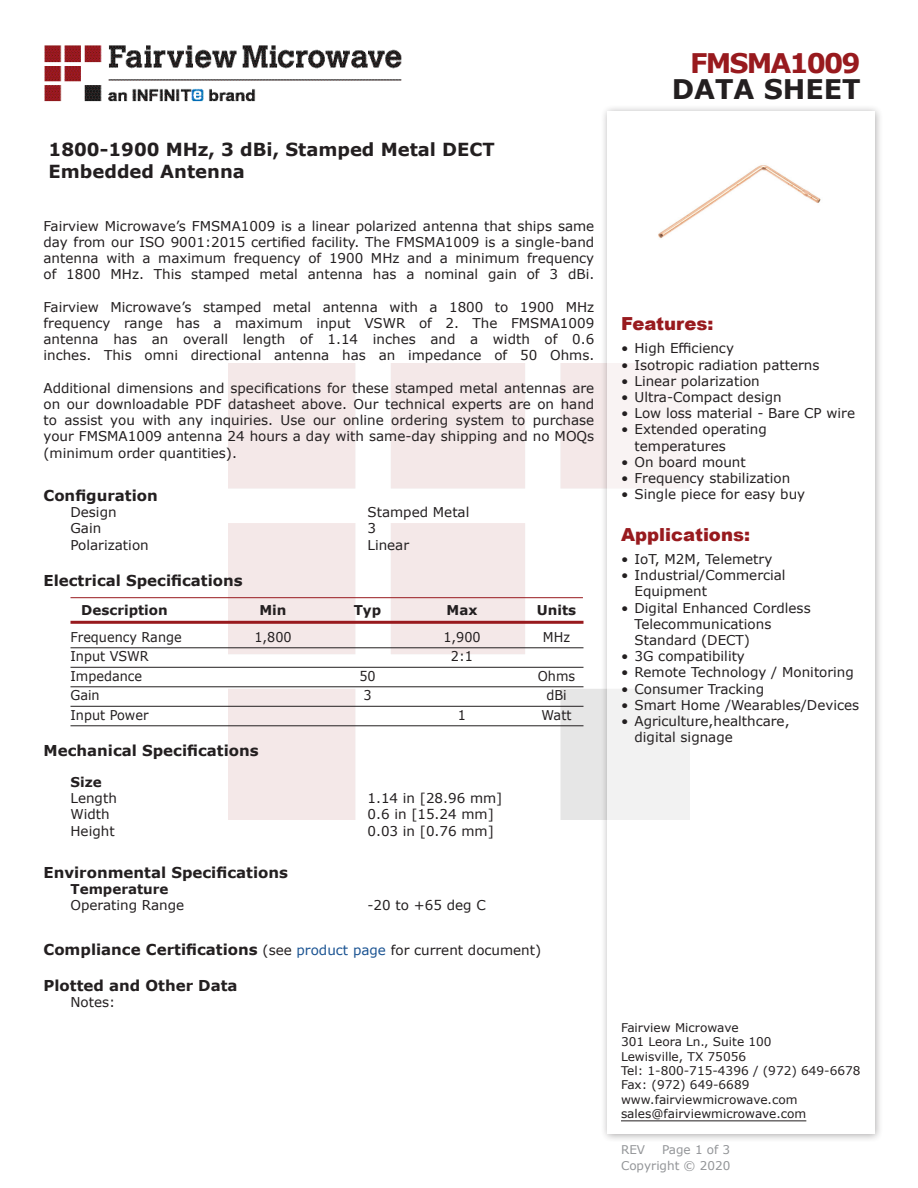
<style>
.page{position:relative;width:918px;height:1188px;background:#fff}
.page>*{position:absolute;margin:0;border:0;box-sizing:border-box;transform-origin:0 0}
.FM{font:700 27px "Verdana";letter-spacing:-.07em;color:#981a1e}
.t1{font:700 27px "Verdana";color:#231f20}
.Web_Description_Para{font:700 18px/21.6px "Verdana";color:#231f20}
.Applications_Header{font:900 18px "Arial";color:#981a1e}
.Head1{font:700 15px "Verdana";color:#231f20}
.Head1_for_Compliance{font:700 15px "Verdana";color:#231f20}
.MarketingDescription{font:13.5px/16.2px "Verdana";color:#231f20}
.Specs_Para{font:13.5px "Verdana";color:#231f20}
.Table-Body{font:13.5px "Verdana";color:#231f20;scale:.95 1}
.Table-Header{font:700 13.5px "Verdana";color:#231f20}
.Head2_after_Head1{font:700 13.5px "Verdana";color:#231f20}
.Head2{font:700 13.5px "Verdana";color:#231f20}
.FM_Info{font:12px "Verdana";color:#231f20}
.REV_Info{font:12px "Verdana";color:#939598}
.s1{font-weight:400;font-size:13.5px}
.s2{font-weight:400;font-size:13.5px;color:#1a5392}
</style>
<div class="page">
<img style="left:228px;top:364px;width:372px;height:456px">
<img style="left:44px;top:45px;width:358px;height:57px">
<hr style="left:70px;top:597px;width:513px;height:1px;background:#981a1e">
<hr style="left:70px;top:621px;width:514px;height:3px;background:#981a1e">
<hr style="left:70px;top:648px;width:514px;height:1px;background:#231f20">
<hr style="left:70px;top:667px;width:514px;height:1px;background:#231f20">
<hr style="left:70px;top:687px;width:514px;height:1px;background:#231f20">
<hr style="left:70px;top:706px;width:514px;height:1px;background:#231f20">
<hr style="left:70px;top:726px;width:514px;height:1px;background:#231f20">
<div style="left:600px;top:104px;width:284px;height:1039px;background:#231f20;opacity:.75"></div>
<div style="left:608px;top:111px;width:267px;height:1023px;background:#fff"></div>
<hr style="left:621px;top:1120px;width:185px;height:1px;background:#231f20">
<img style="left:658px;top:165px;width:163px;height:74px">
<p class="Web_Description_Para" style="left:49px;top:139px;width:448px">1800-1900 MHz, 3 dBi, Stamped Metal DECT<br>Embedded Antenna</p>
<p class="MarketingDescription" style="left:44px;top:217px;width:552px;text-align:justify">Fairview Microwave’s FMSMA1009 is a linear polarized antenna that ships same day from our ISO 9001:2015 certified facility. The FMSMA1009 is a single-band antenna with a maximum frequency of 1900 MHz and a minimum frequency of 1800 MHz. This stamped metal antenna has a nominal gain of 3 dBi.</p>
<p class="MarketingDescription" style="left:44px;top:298px;width:552px;text-align:justify">Fairview Microwave’s stamped metal antenna with a 1800 to 1900 MHz frequency range has a maximum input VSWR of 2. The FMSMA1009 antenna has an overall length of 1.14 inches and a width of 0.6 inches. This omni directional antenna has an impedance of 50 Ohms.</p>
<p class="MarketingDescription" style="left:44px;top:379px;width:552px;text-align:justify">Additional dimensions and specifications for these stamped metal antennas are on our downloadable PDF datasheet above. Our technical experts are on hand to assist you with any inquiries. Use our online ordering system to purchase your FMSMA1009 antenna 24 hours a day with same-day shipping and no MOQs (minimum order quantities).</p>
<p class="Head1" style="left:44px;top:485px;width:116px">Configuration</p>
<p class="Specs_Para" style="left:70px;top:503px;width:48px">Design</p>
<p class="Specs_Para" style="left:368px;top:503px;width:103px">Stamped Metal</p>
<p class="Specs_Para" style="left:70px;top:519px;width:32px">Gain</p>
<p class="Specs_Para" style="left:368px;top:519px;width:10px">3</p>
<p class="Specs_Para" style="left:70px;top:536px;width:80px">Polarization</p>
<p class="Specs_Para" style="left:368px;top:536px;width:43px">Linear</p>
<p class="Head1" style="left:44px;top:570px;width:201px">Electrical Specifications</p>
<p class="Table-Header" style="left:81px;top:600px;width:88px">Description</p>
<p class="Table-Header" style="left:259px;top:600px;width:29px">Min</p>
<p class="Table-Header" style="left:354px;top:600px;width:29px">Typ</p>
<p class="Table-Header" style="left:447px;top:600px;width:32px">Max</p>
<p class="Table-Header" style="left:537px;top:600px;width:41px">Units</p>
<p class="Table-Body" style="left:70px;top:628px;width:119px">Frequency Range</p>
<p class="Table-Body" style="left:254px;top:628px;width:41px">1,800</p>
<p class="Table-Body" style="left:443px;top:628px;width:41px">1,900</p>
<p class="Table-Body" style="left:543px;top:628px;width:30px">MHz</p>
<p class="Table-Body" style="left:70px;top:647px;width:84px">Input VSWR</p>
<p class="Table-Body" style="left:451px;top:647px;width:25px">2:1</p>
<p class="Table-Body" style="left:70px;top:667px;width:77px">Impedance</p>
<p class="Table-Body" style="left:359px;top:667px;width:19px">50</p>
<p class="Table-Body" style="left:538px;top:667px;width:41px">Ohms</p>
<p class="Table-Body" style="left:70px;top:686px;width:32px">Gain</p>
<p class="Table-Body" style="left:363px;top:686px;width:10px">3</p>
<p class="Table-Body" style="left:546px;top:686px;width:23px">dBi</p>
<p class="Table-Body" style="left:70px;top:706px;width:84px">Input Power</p>
<p class="Table-Body" style="left:458px;top:706px;width:10px">1</p>
<p class="Table-Body" style="left:542px;top:706px;width:33px">Watt</p>
<p class="Head1" style="left:44px;top:740px;width:217px">Mechanical Specifications</p>
<p class="Head2" style="left:70px;top:773px;width:33px">Size</p>
<p class="Specs_Para" style="left:70px;top:789px;width:48px">Length</p>
<p class="Specs_Para" style="left:368px;top:789px;width:136px">1.14 in [28.96 mm]</p>
<p class="Specs_Para" style="left:70px;top:805px;width:41px">Width</p>
<p class="Specs_Para" style="left:368px;top:805px;width:128px">0.6 in [15.24 mm]</p>
<p class="Specs_Para" style="left:70px;top:821px;width:46px">Height</p>
<p class="Specs_Para" style="left:368px;top:821px;width:128px">0.03 in [0.76 mm]</p>
<p class="Head1" style="left:44px;top:862px;width:246px">Environmental Specifications</p>
<p class="Head2_after_Head1" style="left:70px;top:880px;width:100px">Temperature</p>
<p class="Specs_Para" style="left:70px;top:896px;width:115px">Operating Range</p>
<p class="Specs_Para" style="left:368px;top:896px;width:120px">-20 to +65 deg C</p>
<p class="Head1_for_Compliance" style="left:44px;top:939px;width:499px">Compliance Certifications <span class="s1">(see</span> <span class="s2">product page</span> <span class="s1">for current document)</span></p>
<p class="Head1_for_Compliance" style="left:44px;top:975px;width:196px">Plotted and Other Data</p>
<p class="Specs_Para" style="left:70px;top:993px;width:46px">Notes:</p>
<p class="FM" style="left:690px;top:44px;width:172px">FMSMA1009</p>
<p class="t1" style="left:672px;top:70px;width:191px">DATA SHEET</p>
<p class="Applications_Header" style="left:621px;top:311px;width:94px">Features:</p>
<p class="MarketingDescription" style="left:621px;top:340px;width:115px">• High Efficiency</p>
<p class="MarketingDescription" style="left:621px;top:356px;width:200px">• Isotropic radiation patterns</p>
<p class="MarketingDescription" style="left:621px;top:373px;width:140px">• Linear polarization</p>
<p class="MarketingDescription" style="left:621px;top:389px;width:162px">• Ultra-Compact design</p>
<p class="MarketingDescription" style="left:621px;top:405px;width:236px">• Low loss material - Bare CP wire</p>
<p class="MarketingDescription" style="left:634px;top:421px;width:134px;text-indent:-14px">• Extended operating temperatures</p>
<p class="MarketingDescription" style="left:621px;top:454px;width:126px">• On board mount</p>
<p class="MarketingDescription" style="left:621px;top:470px;width:171px">• Frequency stabilization</p>
<p class="MarketingDescription" style="left:621px;top:486px;width:186px">• Single piece for easy buy</p>
<p class="Applications_Header" style="left:621px;top:522px;width:131px">Applications:</p>
<p class="MarketingDescription" style="left:621px;top:551px;width:153px">• IoT, M2M, Telemetry</p>
<p class="MarketingDescription" style="left:634px;top:567px;width:153px;text-indent:-14px">• Industrial/Commercial<br>Equipment</p>
<p class="MarketingDescription" style="left:634px;top:599px;width:178px;text-indent:-14px">• Digital Enhanced Cordless<br>Telecommunications<br>Standard (DECT)</p>
<p class="MarketingDescription" style="left:621px;top:648px;width:125px">• 3G compatibility</p>
<p class="MarketingDescription" style="left:621px;top:664px;width:234px">• Remote Technology / Monitoring</p>
<p class="MarketingDescription" style="left:621px;top:680px;width:145px">• Consumer Tracking</p>
<p class="MarketingDescription" style="left:621px;top:697px;width:240px">• Smart Home /Wearables/Devices</p>
<p class="MarketingDescription" style="left:634px;top:713px;width:157px;text-indent:-14px">• Agriculture,healthcare, digital signage</p>
<p class="FM_Info" style="left:621px;top:1019px;width:119px">Fairview Microwave</p>
<p class="FM_Info" style="left:621px;top:1034px;width:152px">301 Leora Ln., Suite 100</p>
<p class="FM_Info" style="left:621px;top:1048px;width:127px">Lewisville, TX 75056</p>
<p class="FM_Info" style="left:621px;top:1062px;width:241px">Tel: 1-800-715-4396 / (972) 649-6678</p>
<p class="FM_Info" style="left:621px;top:1077px;width:130px">Fax: (972) 649-6689</p>
<p class="FM_Info" style="left:621px;top:1091px;width:178px">www.fairviewmicrowave.com</p>
<p class="FM_Info" style="left:621px;top:1106px;width:187px">sales@fairviewmicrowave.com</p>
<p class="REV_Info" style="left:621px;top:1141px;width:26px">REV</p>
<p class="REV_Info" style="left:662px;top:1141px;width:70px">Page 1 of 3</p>
<p class="REV_Info" style="left:621px;top:1157px;width:111px">Copyright © 2020</p>
</div>
